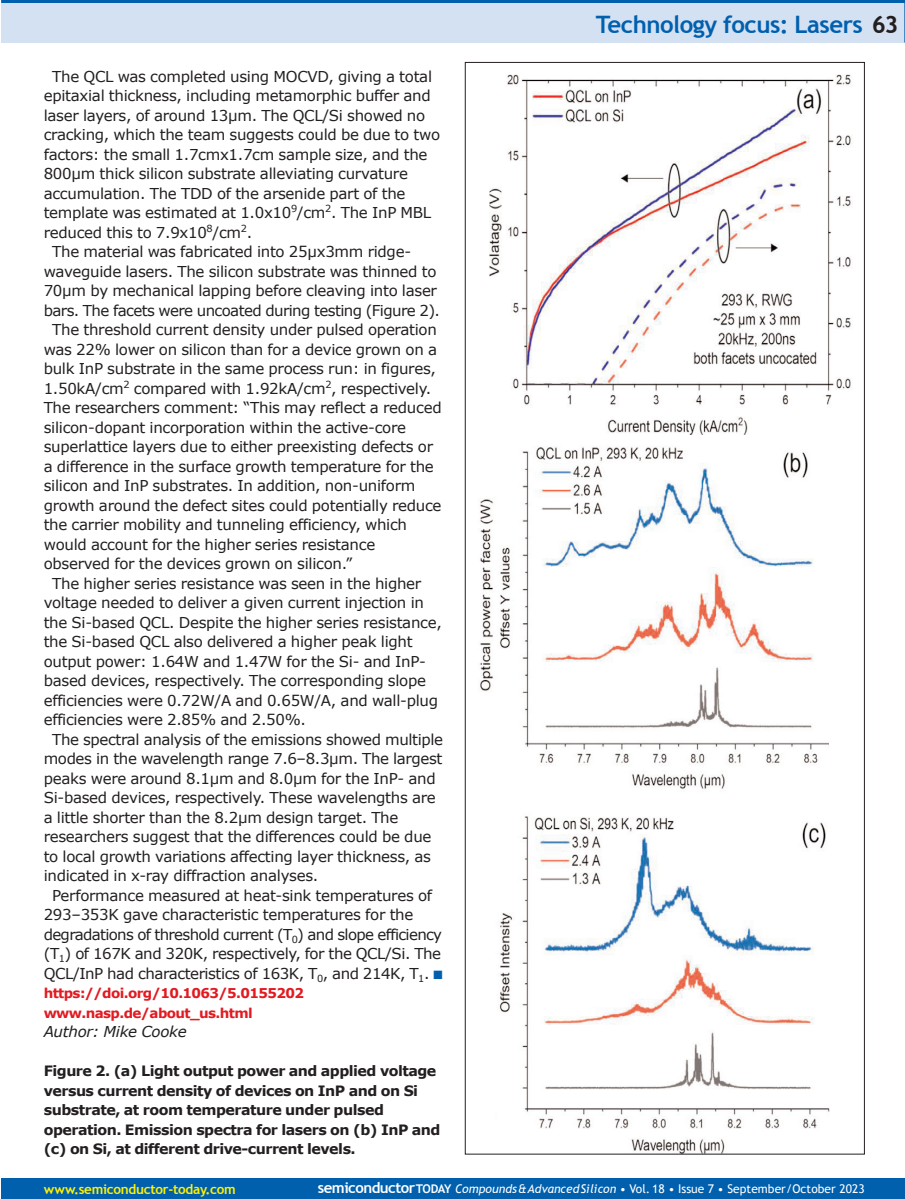
<style>
.page{position:relative;width:905px;height:1199px;background:#fff}
.page>*{position:absolute;margin:0;border:0;box-sizing:border-box;transform-origin:0 0}
.t1{font:700 24px "Trebuchet MS";letter-spacing:-.02em;color:#0160ae}
.t2{font:15px "Verdana";letter-spacing:-.02em;color:#231f20}
.t3{font:15px "Verdana";letter-spacing:-.045em;color:#231f20}
.t4{font:15px "Verdana";letter-spacing:-.04em;color:#231f20}
.t5{font:italic 15px "Verdana";letter-spacing:-.02em;color:#231f20}
.t6{font:700 14.25px/19.5px "Verdana";letter-spacing:-.035em;color:#231f20}
.t7{font:700 13.5px/19.5px "Verdana";letter-spacing:-.045em;color:#e21a21}
.t8{font:700 13.5px "Trebuchet MS";letter-spacing:-.02em;color:#fff101}
.t9{font:12px "Trebuchet MS";letter-spacing:.005em;color:#fff}
.s1{color:#0160ae}
.s2{color:#231f20}
.s3{font-weight:700;font-size:15px}
.s4{font-weight:700}
.s5{font-style:italic}
</style>
<div class="page">
<div style="left:1px;top:0;width:903px;height:43px;background:#d4e1f2"></div>
<hr style="left:904px;top:0;width:1px;height:43px;background:#0160ae">
<hr style="left:1px;top:0;width:903px;height:3px;background:#0160ae">
<div style="left:1px;top:1178px;width:903px;height:20px;background:#0160ae"></div>
<img style="left:489px;top:75px;width:362px;height:360px">
<img style="left:480px;top:447px;width:348px;height:342px">
<img style="left:495px;top:816px;width:334px;height:339px">
<p class="t2" style="left:52px;top:66px;width:381px">The QCL was completed using MOCVD, giving a total</p>
<p class="t2" style="left:44px;top:86px;width:388px">epitaxial thickness, including metamorphic buffer and</p>
<p class="t2" style="left:44px;top:105px;width:383px">laser layers, of around 13µm. The QCL/Si showed no</p>
<p class="t2" style="left:44px;top:125px;width:398px">cracking, which the team suggests could be due to two</p>
<p class="t2" style="left:44px;top:144px;width:385px">factors: the small 1.7cmx1.7cm sample size, and the</p>
<p class="t2" style="left:44px;top:164px;width:366px">800µm thick silicon substrate alleviating curvature</p>
<p class="t2" style="left:44px;top:183px;width:363px">accumulation. The TDD of the arsenide part of the</p>
<p class="t2" style="left:44px;top:203px;width:389px">template was estimated at 1.0x10<sup>9</sup>/cm<sup>2</sup>. The InP MBL</p>
<p class="t2" style="left:44px;top:222px;width:210px">reduced this to 7.9x10<sup>8</sup>/cm<sup>2</sup>.</p>
<p class="t2" style="left:52px;top:242px;width:360px">The material was fabricated into 25µx3mm ridge-</p>
<p class="t2" style="left:44px;top:261px;width:394px">waveguide lasers. The silicon substrate was thinned to</p>
<p class="t2" style="left:44px;top:281px;width:395px">70µm by mechanical lapping before cleaving into laser</p>
<p class="t4" style="left:44px;top:300px;width:398px">bars. The facets were uncoated during testing (Figure 2).</p>
<p class="t2" style="left:52px;top:320px;width:386px">The threshold current density under pulsed operation</p>
<p class="t2" style="left:44px;top:339px;width:395px">was 22% lower on silicon than for a device grown on a</p>
<p class="t2" style="left:44px;top:359px;width:394px">bulk InP substrate in the same process run: in figures,</p>
<p class="t2" style="left:44px;top:378px;width:389px">1.50kA/cm<sup>2</sup> compared with 1.92kA/cm<sup>2</sup>, respectively.</p>
<p class="t2" style="left:44px;top:398px;width:399px">The researchers comment: “This may reflect a reduced</p>
<p class="t2" style="left:44px;top:417px;width:364px">silicon-dopant incorporation within the active-core</p>
<p class="t2" style="left:44px;top:437px;width:391px">superlattice layers due to either preexisting defects or</p>
<p class="t2" style="left:44px;top:456px;width:391px">a difference in the surface growth temperature for the</p>
<p class="t2" style="left:44px;top:476px;width:373px">silicon and InP substrates. In addition, non-uniform</p>
<p class="t2" style="left:44px;top:495px;width:399px">growth around the defect sites could potentially reduce</p>
<p class="t2" style="left:44px;top:515px;width:365px">the carrier mobility and tunneling efficiency, which</p>
<p class="t2" style="left:44px;top:534px;width:333px">would account for the higher series resistance</p>
<p class="t2" style="left:44px;top:554px;width:310px">observed for the devices grown on silicon.”</p>
<p class="t2" style="left:52px;top:573px;width:370px">The higher series resistance was seen in the higher</p>
<p class="t2" style="left:44px;top:593px;width:382px">voltage needed to deliver a given current injection in</p>
<p class="t2" style="left:44px;top:612px;width:399px">the Si-based QCL. Despite the higher series resistance,</p>
<p class="t2" style="left:44px;top:632px;width:370px">the Si-based QCL also delivered a higher peak light</p>
<p class="t2" style="left:44px;top:651px;width:384px">output power: 1.64W and 1.47W for the Si- and InP-</p>
<p class="t2" style="left:44px;top:671px;width:384px">based devices, respectively. The corresponding slope</p>
<p class="t2" style="left:44px;top:690px;width:396px">efficiencies were 0.72W/A and 0.65W/A, and wall-plug</p>
<p class="t2" style="left:44px;top:710px;width:264px">efficiencies were 2.85% and 2.50%.</p>
<p class="t2" style="left:52px;top:729px;width:392px">The spectral analysis of the emissions showed multiple</p>
<p class="t2" style="left:44px;top:749px;width:400px">modes in the wavelength range 7.6–8.3µm. The largest</p>
<p class="t2" style="left:44px;top:768px;width:393px">peaks were around 8.1µm and 8.0µm for the InP- and</p>
<p class="t2" style="left:44px;top:788px;width:393px">Si-based devices, respectively. These wavelengths are</p>
<p class="t2" style="left:44px;top:807px;width:356px">a little shorter than the 8.2µm design target. The</p>
<p class="t2" style="left:44px;top:827px;width:389px">researchers suggest that the differences could be due</p>
<p class="t2" style="left:44px;top:846px;width:389px">to local growth variations affecting layer thickness, as</p>
<p class="t2" style="left:44px;top:866px;width:276px">indicated in x-ray diffraction analyses.</p>
<p class="t2" style="left:52px;top:885px;width:381px">Performance measured at heat-sink temperatures of</p>
<p class="t2" style="left:44px;top:905px;width:371px">293–353K gave characteristic temperatures for the</p>
<p class="t3" style="left:44px;top:924px;width:400px">degradations of threshold current (T<sub>0</sub>) and slope efficiency</p>
<p class="t2" style="left:44px;top:944px;width:399px">(T<sub>1</sub>) of 167K and 320K, respectively, for the QCL/Si. The</p>
<p class="t2" style="left:44px;top:963px;width:400px">QCL/InP had characteristics of 163K, T<sub>0</sub>, and 214K, T<sub>1</sub>. <span class="s1">■</span></p>
<p class="t7" style="left:44px;top:983px;width:262px">https://doi.org/10.1063/5.0155202 www.nasp.de/about_us.html</p>
<p class="t5" style="left:44px;top:1022px;width:144px">Author: Mike Cooke</p>
<p class="t6" style="left:44px;top:1061px;width:398px">Figure 2. (a) Light output power and applied voltage versus current density of devices on InP and on Si substrate, at room temperature under pulsed operation. Emission spectra for lasers on (b) InP and (c) on Si, at different drive-current levels.</p>
<p class="t1" style="left:596px;top:10px;width:304px">Technology focus: Lasers <span class="s2">63</span></p>
<p class="t8" style="left:44px;top:1180px;width:194px">www.semiconductor-today.com</p>
<p class="t9" style="left:318px;top:1181px;width:548px"><span class="s3">semiconductor</span><span class="s4">TODAY</span> <span class="s5">Compounds&amp;AdvancedSilicon</span> • Vol. 18 • Issue 7 • September/October 2023</p>
</div>
